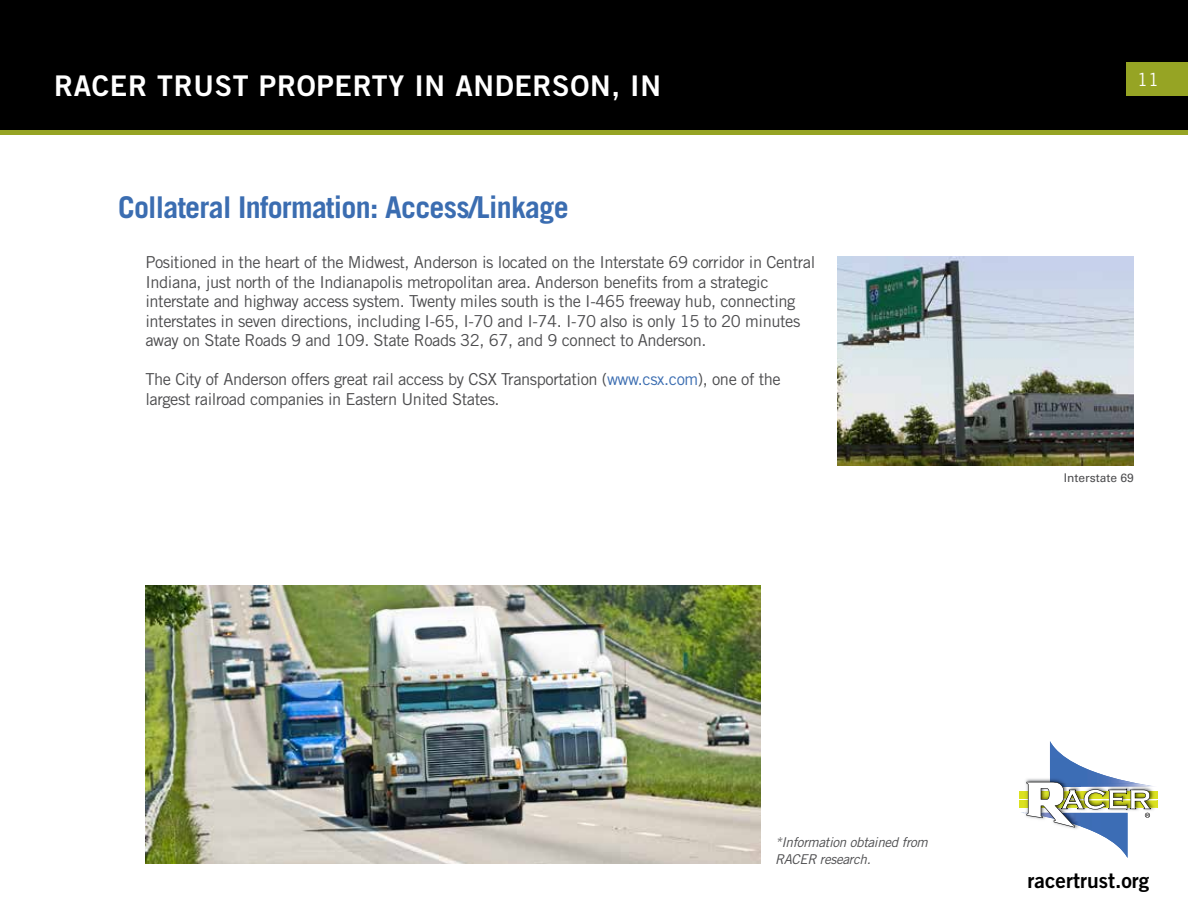
<style>
.page{position:relative;width:1188px;height:918px;background:#fff}
.page>*{position:absolute;margin:0;border:0;box-sizing:border-box;transform-origin:0 0}
.t1{font:700 30px "Trade Gothic LT Std";letter-spacing:-.025em;color:#3b6db1}
.t2{font:28.5px "Trade Gothic LT Std Bd 2";letter-spacing:.025em;color:#fff}
.t3{font:21px "Trade Gothic LT Std Bd 2";color:#000}
.t4{font:18px "Trade Gothic LT Std";color:#fff}
.t5{font:16.5px/19.5px "Trade Gothic LT Std";letter-spacing:-.025em;color:#4d4d4f}
.t6{font:italic 13.5px/16.5px "Trade Gothic LT Std";letter-spacing:-.025em;color:#4d4d4f}
.t7{font:12px "Univers LT Std";color:#4d4d4f}
.s1{color:#3b6db1}
</style>
<div class="page">
<div style="left:1px;top:1px;width:1186px;height:131px;background:#000"></div>
<div style="left:0;top:0;width:1188px;height:133px;border:2px solid #000"></div>
<div style="left:1126px;top:62px;width:62px;height:34px;background:#96a424"></div>
<div style="left:0;top:130px;width:1188px;height:5px;background:#96a424"></div>
<div style="left:1019px;top:791px;width:139px;height:7px;background:#dbe120"></div>
<div style="left:1019px;top:801px;width:139px;height:7px;background:#dbe120"></div>
<svg style="left:1021px;top:741px;width:137px;height:117px"></svg>
<img style="left:145px;top:586px;width:615px;height:278px">
<img style="left:837px;top:256px;width:297px;height:210px">
<h2 class="t2" style="left:54px;top:68px;width:609px">RACER TRUST PROPERTY IN ANDERSON, IN</h2>
<h1 class="t1" style="left:118px;top:189px;width:452px">Collateral Information: Access/Linkage</h1>
<p class="t5" style="left:145px;top:253px;width:671px">Positioned in the heart of the Midwest, Anderson is located on the Interstate 69 corridor in Central Indiana, just north of the Indianapolis metropolitan area. Anderson benefits from a strategic interstate and highway access system. Twenty miles south is the I-465 freeway hub, connecting interstates in seven directions, including I-65, I-70 and I-74. I-70 also is only 15 to 20 minutes away on State Roads 9 and 109. State Roads 32, 67, and 9 connect to Anderson.</p>
<p class="t5" style="left:145px;top:370px;width:637px">The City of Anderson offers great rail access by CSX Transportation (<span class="s1">www.csx.com</span>), one of the largest railroad companies in Eastern United States.</p>
<p class="t4" style="left:1137px;top:68px;width:23px">11</p>
<p class="t7" style="left:1064px;top:470px;width:72px">Interstate 69</p>
<p class="t6" style="left:775px;top:835px;width:154px">*Information obtained from<br>RACER research.</p>
<p class="t3" style="left:1028px;top:867px;width:123px">racertrust.org</p>
</div>
